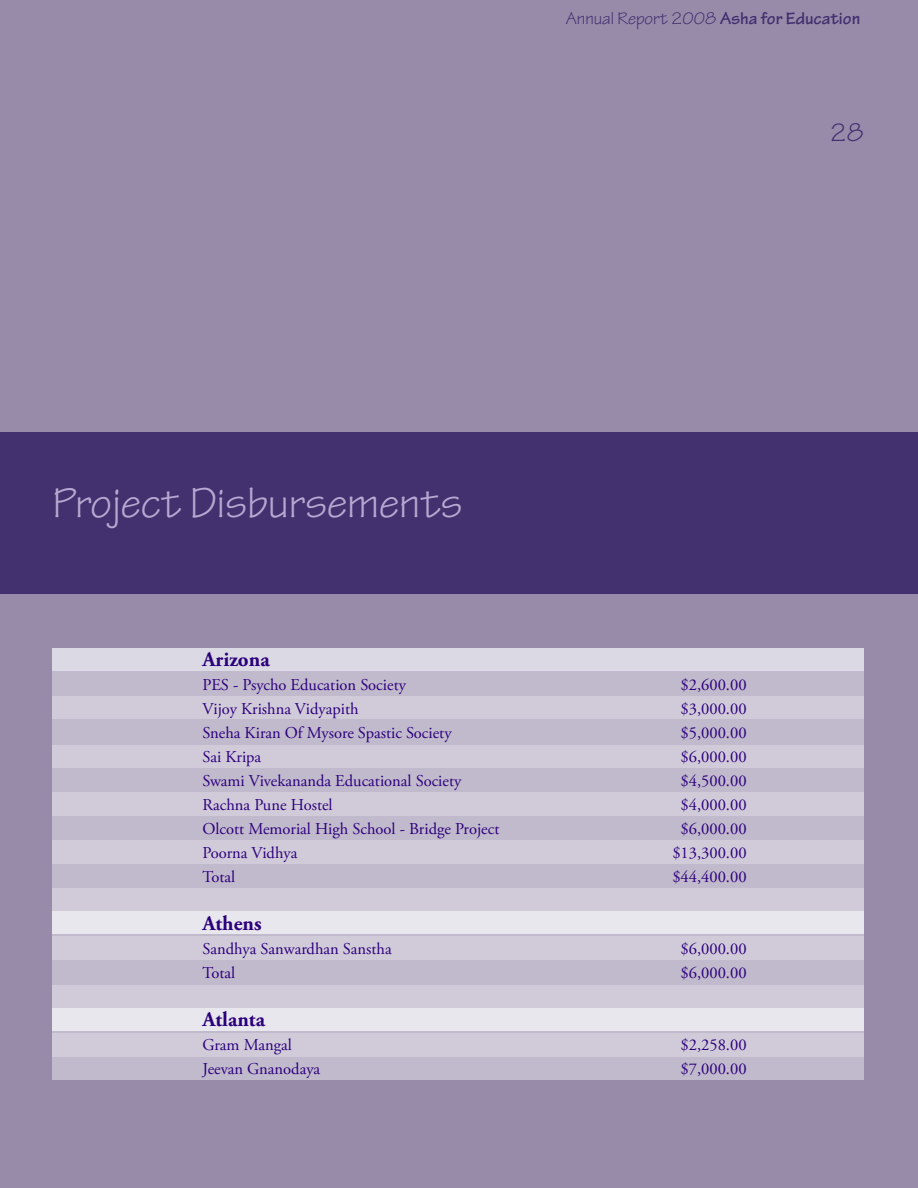
<style>
.page{position:relative;width:918px;height:1188px;background:#988baa}
.page>*{position:absolute;margin:0;border:0;box-sizing:border-box;transform-origin:0 0}
.t1{font:45px "Tekton Pro";color:#b7a8d1}
.t2{font:27px "Tekton Pro";color:#42306f}
.t3{font:700 21px "Adobe Garamond Pro";color:#2b007c}
.t4{font:18px "Tekton Pro";color:#42306f}
.t5{font:16.5px "Adobe Garamond Pro";color:#2b007c}
.s1{font-weight:700}
</style>
<div class="page">
<div style="left:0;top:432px;width:918px;height:162px;background:#42306f"></div>
<div style="left:53px;top:648px;width:811px;height:432px;background:#c1b9cc"></div>
<div style="left:52px;top:697px;width:812px;height:22px;background:#d1cbd9"></div>
<div style="left:52px;top:745px;width:812px;height:22px;background:#d1cbd9"></div>
<div style="left:52px;top:792px;width:812px;height:24px;background:#d1cbd9"></div>
<div style="left:52px;top:840px;width:812px;height:24px;background:#d1cbd9"></div>
<div style="left:52px;top:888px;width:812px;height:25px;background:#d1cbd9"></div>
<div style="left:52px;top:936px;width:812px;height:24px;background:#d1cbd9"></div>
<div style="left:52px;top:985px;width:812px;height:23px;background:#d1cbd9"></div>
<div style="left:52px;top:1033px;width:812px;height:23px;background:#d1cbd9"></div>
<div style="left:52px;top:648px;width:812px;height:22px;background:#dbd9e4"></div>
<div style="left:52px;top:912px;width:812px;height:22px;background:#e9e7ee"></div>
<div style="left:52px;top:1009px;width:812px;height:22px;background:#e9e7ee"></div>
<p class="t4" style="left:566px;top:8px;width:296px">Annual Report 2008 <span class="s1">Asha for Education</span></p>
<p class="t2" style="left:830px;top:117px;width:36px">28</p>
<p class="t1" style="left:52px;top:477px;width:411px">Project Disbursements</p>
<p class="t3" style="left:202px;top:647px;width:69px">Arizona</p>
<p class="t5" style="left:202px;top:675px;width:205px">PES - Psycho Education Society</p>
<p class="t5" style="left:681px;top:675px;width:67px">$2,600.00</p>
<p class="t5" style="left:202px;top:699px;width:158px">Vijoy Krishna Vidyapith</p>
<p class="t5" style="left:681px;top:699px;width:67px">$3,000.00</p>
<p class="t5" style="left:202px;top:723px;width:251px">Sneha Kiran Of Mysore Spastic Society</p>
<p class="t5" style="left:681px;top:723px;width:67px">$5,000.00</p>
<p class="t5" style="left:202px;top:747px;width:60px">Sai Kripa</p>
<p class="t5" style="left:681px;top:747px;width:67px">$6,000.00</p>
<p class="t5" style="left:202px;top:771px;width:260px">Swami Vivekananda Educational Society</p>
<p class="t5" style="left:681px;top:771px;width:67px">$4,500.00</p>
<p class="t5" style="left:202px;top:795px;width:132px">Rachna Pune Hostel</p>
<p class="t5" style="left:681px;top:795px;width:67px">$4,000.00</p>
<p class="t5" style="left:202px;top:819px;width:298px">Olcott Memorial High School - Bridge Project</p>
<p class="t5" style="left:681px;top:819px;width:67px">$6,000.00</p>
<p class="t5" style="left:202px;top:843px;width:96px">Poorna Vidhya</p>
<p class="t5" style="left:672px;top:843px;width:76px">$13,300.00</p>
<p class="t5" style="left:202px;top:867px;width:34px">Total</p>
<p class="t5" style="left:672px;top:867px;width:76px">$44,400.00</p>
<p class="t3" style="left:202px;top:911px;width:61px">Athens</p>
<p class="t5" style="left:202px;top:939px;width:191px">Sandhya Sanwardhan Sanstha</p>
<p class="t5" style="left:681px;top:939px;width:67px">$6,000.00</p>
<p class="t5" style="left:202px;top:963px;width:34px">Total</p>
<p class="t5" style="left:681px;top:963px;width:67px">$6,000.00</p>
<p class="t3" style="left:202px;top:1007px;width:64px">Atlanta</p>
<p class="t5" style="left:202px;top:1035px;width:91px">Gram Mangal</p>
<p class="t5" style="left:681px;top:1035px;width:67px">$2,258.00</p>
<p class="t5" style="left:202px;top:1059px;width:119px">Jeevan Gnanodaya</p>
<p class="t5" style="left:681px;top:1059px;width:67px">$7,000.00</p>
</div>
